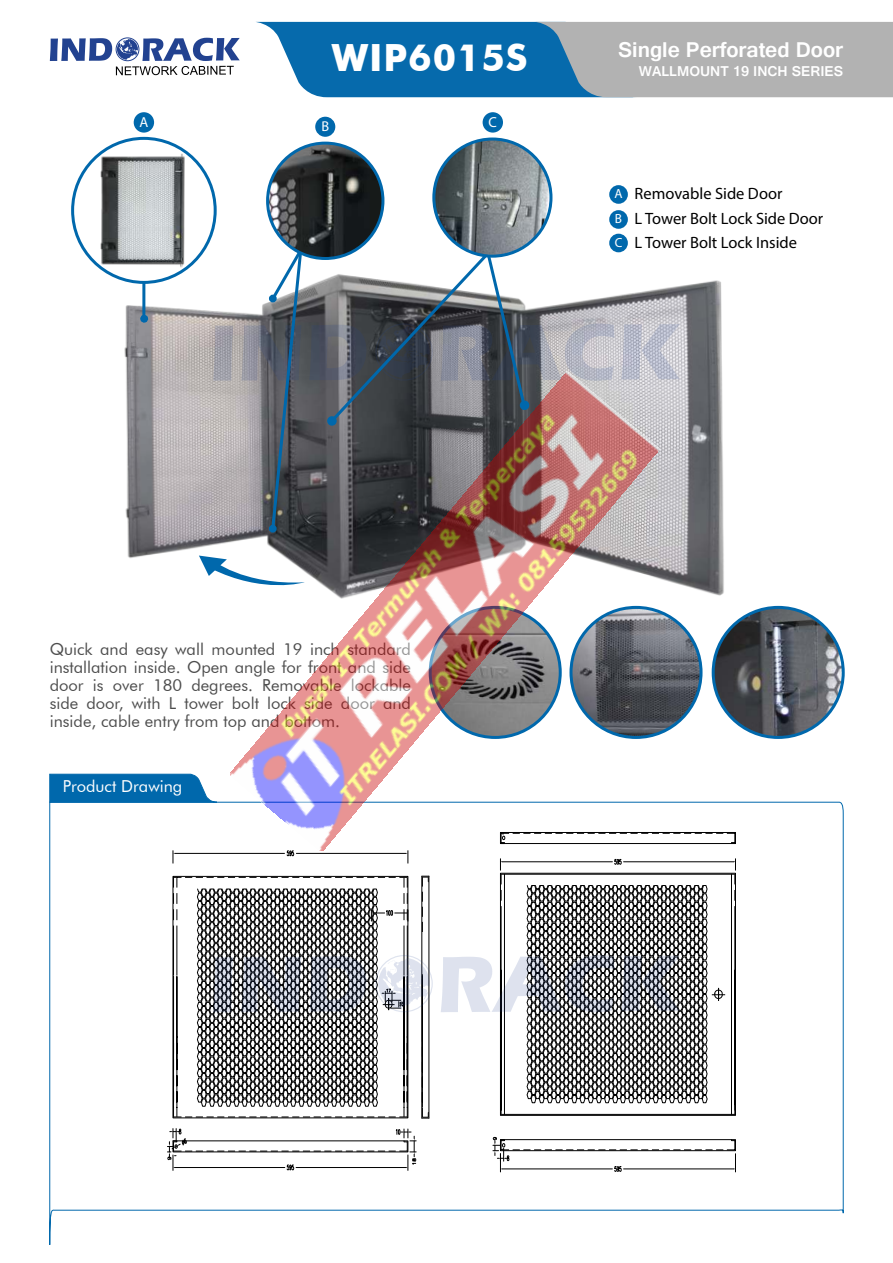
<style>
.page{position:relative;width:893px;height:1263px;background:#fff}
.page>*{position:absolute;margin:0;border:0;box-sizing:border-box;transform-origin:0 0}
.t1{font:700 37.5px "Futura BT";letter-spacing:.025em;color:#fff}
.t2{font:700 22.5px "Gautami";color:#fff}
.t3{font:16.5px/18px "Futura BT";color:#4d4d4d;text-align:justify}
.t4{font:16.5px/23.5px "Myriad Pro";color:#000}
.t5{font:16.5px "Futura BT";color:#fff}
.t6{font:700 15px "Gautami";color:#fff}
.t7{font:14.55px "Myriad Pro";color:#fff}
.t8{font:14.25px "Myriad Pro";color:#fff}
.t9{font:13.2px/23.5px "Myriad Pro";color:#fff}
.s1{font-size:13.2px;color:#fff}
</style>
<div class="page">
<img style="left:660px;top:621px;width:41px;height:114px">
<img style="left:713px;top:607px;width:130px;height:130px;border-radius:65px">
<div style="left:712px;top:606px;width:133px;height:133px;border:3px solid #0068ac;border-radius:50%"></div>
<img style="left:124px;top:280px;width:600px;height:341px">
<svg style="left:256px;top:22px;width:637px;height:75px;background:#6a96b3"></svg>
<svg style="left:50px;top:38px;width:190px;height:37px"></svg>
<svg style="left:49px;top:802px;width:795px;height:443px"></svg>
<svg style="left:49px;top:774px;width:168px;height:28px;background:#1574b3"></svg>
<svg style="left:725px;top:873px;width:7px;height:241px"></svg>
<hr style="left:735px;top:906px;width:1px;height:108px;background:#000">
<hr style="left:735px;top:975px;width:1px;height:91px;background:#000">
<hr style="left:504px;top:1114px;width:227px;height:1px;background:#000">
<svg style="left:731px;top:1062px;width:5px;height:53px"></svg>
<div style="left:500px;top:832px;width:236px;height:12px;border:1px solid #000"></div>
<svg style="left:660px;top:833px;width:75px;height:11px"></svg>
<hr style="left:296px;top:853px;width:110px;height:1px;background:#000">
<hr style="left:175px;top:853px;width:110px;height:1px;background:#000">
<svg style="left:406px;top:850px;width:3px;height:13px"></svg>
<svg style="left:173px;top:850px;width:2px;height:13px"></svg>
<svg style="left:287px;top:851px;width:7px;height:5px"></svg>
<svg style="left:167px;top:1128px;width:249px;height:42px"></svg>
<svg style="left:493px;top:1137px;width:243px;height:35px"></svg>
<hr style="left:624px;top:861px;width:110px;height:1px;background:#000">
<svg style="left:731px;top:859px;width:5px;height:25px"></svg>
<svg style="left:441px;top:859px;width:284px;height:256px"></svg>
<svg style="left:173px;top:876px;width:257px;height:243px"></svg>
<svg style="left:213px;top:326px;width:20px;height:55px"></svg>
<svg style="left:621px;top:324px;width:59px;height:55px;background:#c1c3cf"></svg>
<div style="left:140px;top:314px;width:8px;height:9px;border:3px solid #0068ac;border-radius:2px"></div>
<hr style="left:142px;top:272px;width:3px;height:47px;background:#0068ac">
<svg style="left:73px;top:138px;width:142px;height:144px"></svg>
<img style="left:98px;top:154px;width:90px;height:119px">
<div style="left:71px;top:137px;width:146px;height:147px;border:3px solid #0068ac;border-radius:50%"></div>
<div style="left:134px;top:112px;width:20px;height:21px;background:#0068ac;border-radius:50%"></div>
<img style="left:268px;top:143px;width:115px;height:115px;border-radius:58px">
<div style="left:266px;top:142px;width:118px;height:118px;border:3px solid #0068ac;border-radius:50%"></div>
<div style="left:315px;top:117px;width:20px;height:20px;background:#0068ac;border-radius:50%"></div>
<svg style="left:241px;top:248px;width:373px;height:123px"></svg>
<img style="left:434px;top:139px;width:117px;height:117px;border-radius:59px">
<div style="left:432px;top:138px;width:120px;height:120px;border:3px solid #0068ac;border-radius:50%"></div>
<div style="left:483px;top:112px;width:20px;height:21px;background:#0068ac;border-radius:50%"></div>
<div style="left:609px;top:185px;width:19px;height:19px;background:#0068ac;border-radius:50%"></div>
<div style="left:609px;top:210px;width:19px;height:19px;background:#0068ac;border-radius:50%"></div>
<div style="left:609px;top:234px;width:19px;height:18px;background:#0068ac;border-radius:50%"></div>
<svg style="left:199px;top:555px;width:32px;height:39px"></svg>
<img style="left:231px;top:371px;width:429px;height:479px">
<h1 class="t1" style="left:332px;top:44px;width:197px">WIP6015S</h1>
<p class="t7" style="left:139px;top:113px;width:10px">A</p>
<p class="t8" style="left:321px;top:118px;width:9px">B</p>
<p class="t7" style="left:489px;top:113px;width:10px">C</p>
<h2 class="t2" style="left:618px;top:41px;width:227px">Single Perforated Door</h2>
<p class="t6" style="left:639px;top:66px;width:206px">WALLMOUNT 19 INCH SERIES</p>
<p class="t4" style="left:614px;top:182px;width:169px"><span class="s1">A</span> Removable Side Door</p>
<p class="t9" style="left:615px;top:207px;width:9px">B<br>C</p>
<p class="t4" style="left:635px;top:207px;width:190px">L Tower Bolt Lock Side Door<br>L Tower Bolt Lock Inside</p>
<p class="t3" style="left:50px;top:641px;width:363px">Quick and easy wall mounted 19 inch standard installation inside. Open angle for front and side door is over 180 degrees. Removable lockable side door, with L tower bolt lock side door and inside, cable entry from top and bottom.</p>
<p class="t5" style="left:63px;top:780px;width:121px">Product Drawing</p>
</div>
